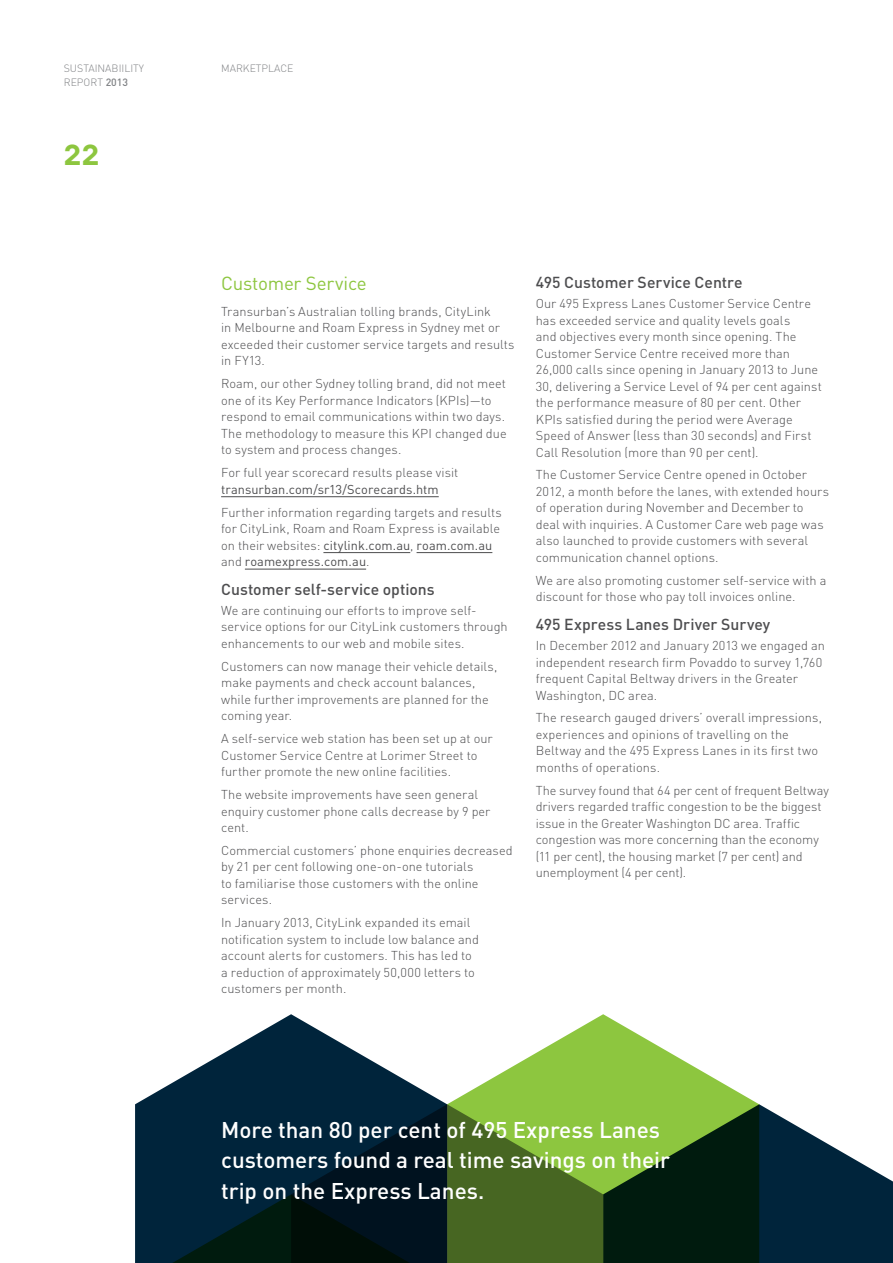
<style>
.page{position:relative;width:893px;height:1263px;background:#fff}
.page>*{position:absolute;margin:0;border:0;box-sizing:border-box;transform-origin:0 0}
.t1{font:33px "DIN Bold Alternate";color:#8dc63f}
.t2{font:500 22.5px/30.8px "DIN";color:#fff}
.t3{font:18.75px "DIN";letter-spacing:-.015em;color:#8dc63f}
.t4{font:500 15.75px "DIN";color:#4d4d4f}
.t5{font:300 12.75px/16.5px "DIN";letter-spacing:.005em;color:#4d4d4f}
.t6{font:12.75px "DIN";letter-spacing:.005em;color:#4d4d4f}
.t7{font:300 10.5px/13.5px "DIN";color:#808285}
.s1{font-weight:500}
.s2{font-weight:400}
</style>
<div class="page">
<svg style="left:447px;top:1014px;width:312px;height:249px"></svg>
<svg style="left:603px;top:1104px;width:290px;height:159px;background:#325240"></svg>
<svg style="left:135px;top:1014px;width:312px;height:249px;fill:#00243b"></svg>
<hr style="left:221px;top:496px;width:218px;height:1px;background:#4d4d4f">
<hr style="left:323px;top:552px;width:87px;height:1px;background:#4d4d4f">
<hr style="left:417px;top:552px;width:75px;height:1px;background:#4d4d4f">
<hr style="left:245px;top:569px;width:121px;height:1px;background:#4d4d4f">
<p class="t7" style="left:64px;top:61px;width:82px">SUSTAINABIILITY<br>REPORT <span class="s1">2013</span></p>
<h1 class="t1" style="left:64px;top:131px;width:38px">22</h1>
<p class="t7" style="left:221px;top:61px;width:74px">MARKETPLACE</p>
<h3 class="t3" style="left:221px;top:272px;width:147px">Customer Service</h3>
<p class="t5" style="left:221px;top:303px;width:295px">Transurban’s Australian tolling brands, CityLink<br>in Melbourne and Roam Express in Sydney met or exceeded their customer service targets and results in FY13.</p>
<p class="t5" style="left:221px;top:375px;width:287px">Roam, our other Sydney tolling brand, did not meet one of its Key Performance Indicators (KPIs)—to respond to email communications within two days.<br>The methodology to measure this KPI changed due to system and process changes.</p>
<p class="t5" style="left:221px;top:464px;width:239px">For full year scorecard results please visit</p>
<p class="t6" style="left:221px;top:482px;width:219px">transurban.com/sr13/Scorecards.htm</p>
<p class="t5" style="left:221px;top:503px;width:282px">Further information regarding targets and results for CityLink, Roam and Roam Express is available on their websites: <span class="s2">citylink.com.au</span>, <span class="s2">roam.com.au </span>and <span class="s2">roamexpress.com.au</span>.</p>
<p class="t4" style="left:221px;top:579px;width:215px">Customer self-service options</p>
<p class="t5" style="left:221px;top:601px;width:288px">We are continuing our efforts to improve self&shy;service options for our CityLink customers through enhancements to our web and mobile sites.</p>
<p class="t5" style="left:221px;top:657px;width:278px">Customers can now manage their vehicle details, make payments and check account balances, while further improvements are planned for the coming year.</p>
<p class="t5" style="left:221px;top:730px;width:273px">A self-service web station has been set up at our<br>Customer Service Centre at Lorimer Street to further promote the new online facilities.</p>
<p class="t5" style="left:221px;top:786px;width:271px">The website improvements have seen general enquiry customer phone calls decrease by 9 per cent.</p>
<p class="t5" style="left:221px;top:841px;width:293px">Commercial customers’ phone enquiries decreased by 21 per cent following one-on-one tutorials<br>to familiarise those customers with the online services.</p>
<p class="t5" style="left:221px;top:914px;width:259px">In January 2013, CityLink expanded its email notification system to include low balance and account alerts for customers. This has led to a reduction of approximately 50,000 letters to customers per month.</p>
<p class="t4" style="left:536px;top:272px;width:208px">495 Customer Service Centre</p>
<p class="t5" style="left:536px;top:295px;width:288px">Our 495 Express Lanes Customer Service Centre has exceeded service and quality levels goals<br>and objectives every month since opening. The Customer Service Centre received more than 26,000 calls since opening in January 2013 to June 30, delivering a Service Level of 94 per cent against the performance measure of 80 per cent. Other KPIs satisfied during the period were Average Speed of Answer (less than 30 seconds) and First Call Resolution (more than 90 per cent).</p>
<p class="t5" style="left:536px;top:466px;width:295px">The Customer Service Centre opened in October 2012, a month before the lanes, with extended hours of operation during November and December to deal with inquiries. A Customer Care web page was also launched to provide customers with several communication channel options.</p>
<p class="t5" style="left:536px;top:571px;width:292px">We are also promoting customer self-service with a discount for those who pay toll invoices online.</p>
<p class="t4" style="left:536px;top:614px;width:236px">495 Express Lanes Driver Survey</p>
<p class="t5" style="left:536px;top:637px;width:291px">In December 2012 and January 2013 we engaged an independent research firm Povaddo to survey 1,760 frequent Capital Beltway drivers in the Greater Washington, DC area.</p>
<p class="t5" style="left:536px;top:709px;width:288px">The research gauged drivers’ overall impressions, experiences and opinions of travelling on the Beltway and the 495 Express Lanes in its first two months of operations.</p>
<p class="t5" style="left:536px;top:781px;width:294px">The survey found that 64 per cent of frequent Beltway drivers regarded traffic congestion to be the biggest issue in the Greater Washington DC area. Traffic congestion was more concerning than the economy (11 per cent), the housing market (7 per cent) and unemployment (4 per cent).</p>
<h2 class="t2" style="left:221px;top:1113px;width:450px">More than 80 per cent of 495 Express Lanes customers found a real time savings on their trip on the Express Lanes.</h2>
</div>
